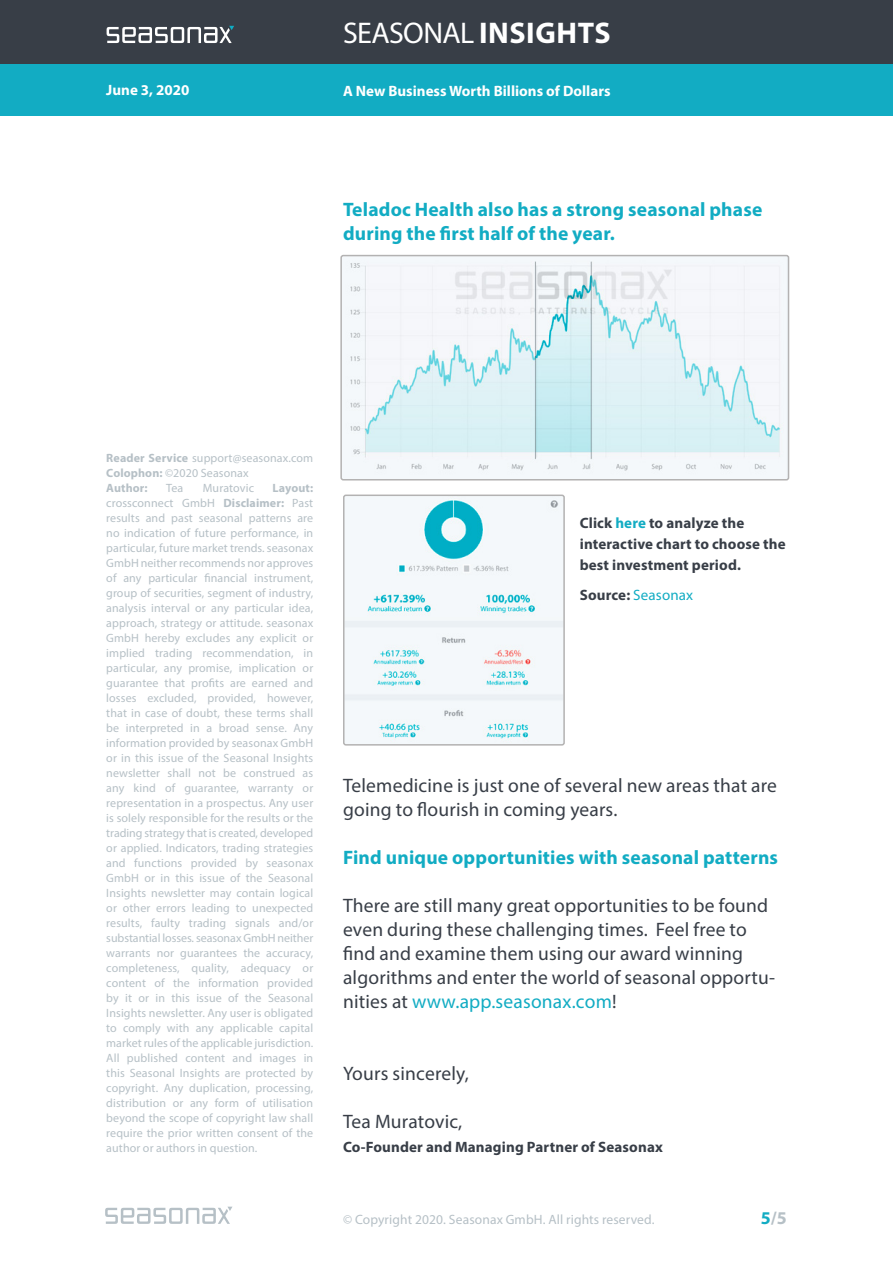
<style>
.page{position:relative;width:893px;height:1263px;background:#fff}
.page>*{position:absolute;margin:0;border:0;box-sizing:border-box;transform-origin:0 0}
.t1{font:30px "Myriad Pro";letter-spacing:-.02em;color:#fff}
.t2{font:19.5px/24px "Myriad Pro";letter-spacing:.01em;color:#383e47}
.t3{font:700 19.5px/24px "Myriad Pro";letter-spacing:.01em;color:#12acc3}
.t4{font:700 18px "Myriad Pro";color:#b6c0c6}
.t5{font:700 15px/21px "Myriad Pro";letter-spacing:.01em;color:#383e47}
.t6{font:700 15px "Myriad Pro";color:#fff}
.t7{font:15px "Myriad Pro";letter-spacing:.01em;color:#12acc3}
.t8{font:13.5px "Myriad Pro";letter-spacing:.01em;color:#b6c0c6}
.t9{font:12px/15px "Myriad Pro";letter-spacing:.01em;color:#b6c0c6}
.s1{font-weight:700}
.s2{color:#12acc3}
.s3{font-weight:700;color:#383e47}
</style>
<div class="page">
<svg style="left:105px;top:1206px;width:127px;height:18px"></svg>
<div style="left:0;top:0;width:893px;height:116px;background:#12acc3"></div>
<div style="left:0;top:0;width:893px;height:64px;background:#383e47"></div>
<svg style="left:107px;top:26px;width:127px;height:17px"></svg>
<img style="left:343px;top:258px;width:443px;height:219px">
<div style="left:340px;top:255px;width:449px;height:225px;border:2px solid #b3b2b2;border-radius:2px"></div>
<img style="left:346px;top:497px;width:216px;height:246px">
<div style="left:343px;top:494px;width:222px;height:252px;border:2px solid #b3b2b2;border-radius:2px"></div>
<p class="t6" style="left:106px;top:81px;width:85px">June 3, 2020</p>
<h1 class="t1" style="left:343px;top:15px;width:269px">SEASONAL <span class="s1">INSIGHTS</span></h1>
<p class="t6" style="left:343px;top:81px;width:269px">A New Business Worth Billions of Dollars</p>
<h2 class="t3" style="left:343px;top:197px;width:421px">Teladoc Health also has a strong seasonal phase during the first half of the year.</h2>
<p class="t9" style="left:106px;top:450px;width:208px"><span class="s1">Reader Service</span> support@seasonax.com<br><span class="s1">Colophon:</span> ©2020 Seasonax<br><span class="s1">Author:</span></p>
<p class="t9" style="left:166px;top:480px;width:19px">Tea</p>
<p class="t9" style="left:203px;top:480px;width:53px">Muratovic</p>
<p class="t9" style="left:106px;top:480px;width:208px;text-align:justify;text-indent:166px"><span class="s1">Layout: </span>crossconnect GmbH <span class="s1">Disclaimer:</span> Past results and past seasonal patterns are no indication of future performance, in particular, future market trends. seasonax GmbH neither recommends nor approves of any particular financial instrument, group of securities, segment of industry, analysis interval or any particular idea, approach, strategy or attitude. seasonax GmbH hereby excludes any explicit or implied trading recommendation, in particular, any promise, implication or guarantee that profits are earned and losses excluded, provided, however, that in case of doubt, these terms shall be interpreted in a broad sense. Any information provided by seasonax GmbH or in this issue of the Seasonal Insights newsletter shall not be construed as any kind of guarantee, warranty or representation in a prospectus. Any user is solely responsible for the results or the trading strategy that is created, developed or applied. Indicators, trading strategies and functions provided by seasonax GmbH or in this issue of the Seasonal Insights newsletter may contain logical or other errors leading to unexpected results, faulty trading signals and/or substantial losses. seasonax GmbH neither warrants nor guarantees the accuracy, completeness, quality, adequacy or content of the information provided by it or in this issue of the Seasonal Insights newsletter. Any user is obligated to comply with any applicable capital market rules of the applicable jurisdiction.<br>All published content and images in this Seasonal Insights are protected by copyright. Any duplication, processing, distribution or any form of utilisation beyond the scope of copyright law shall require the prior written consent of the author or authors in question.</p>
<p class="t5" style="left:580px;top:512px;width:207px">Click <span class="s2">here</span> to analyze the interactive chart to choose the best investment period.</p>
<p class="t7" style="left:580px;top:586px;width:115px"><span class="s3">Source:</span> Seasonax</p>
<h2 class="t2" style="left:343px;top:773px;width:435px">Telemedicine is just one of several new areas that are going to flourish in coming years.</h2>
<h2 class="t3" style="left:343px;top:845px;width:437px">Find unique opportunities with seasonal patterns</h2>
<h2 class="t2" style="left:343px;top:893px;width:434px">There are still many great opportunities to be found even during these challenging times. Feel free to find and examine them using our award winning algorithms and enter the world of seasonal opportu&shy;nities at <span class="s2">www.app.seasonax.com</span>!</h2>
<h2 class="t2" style="left:343px;top:1061px;width:127px">Yours sincerely,</h2>
<h2 class="t2" style="left:343px;top:1109px;width:121px">Tea Muratovic,</h2>
<p class="t5" style="left:343px;top:1136px;width:321px">Co-Founder and Managing Partner of Seasonax</p>
<p class="t8" style="left:343px;top:1211px;width:313px">© Copyright 2020. Seasonax GmbH. All rights reserved.</p>
<h3 class="t4" style="left:761px;top:1206px;width:27px"><span class="s2">5</span>/5</h3>
</div>
